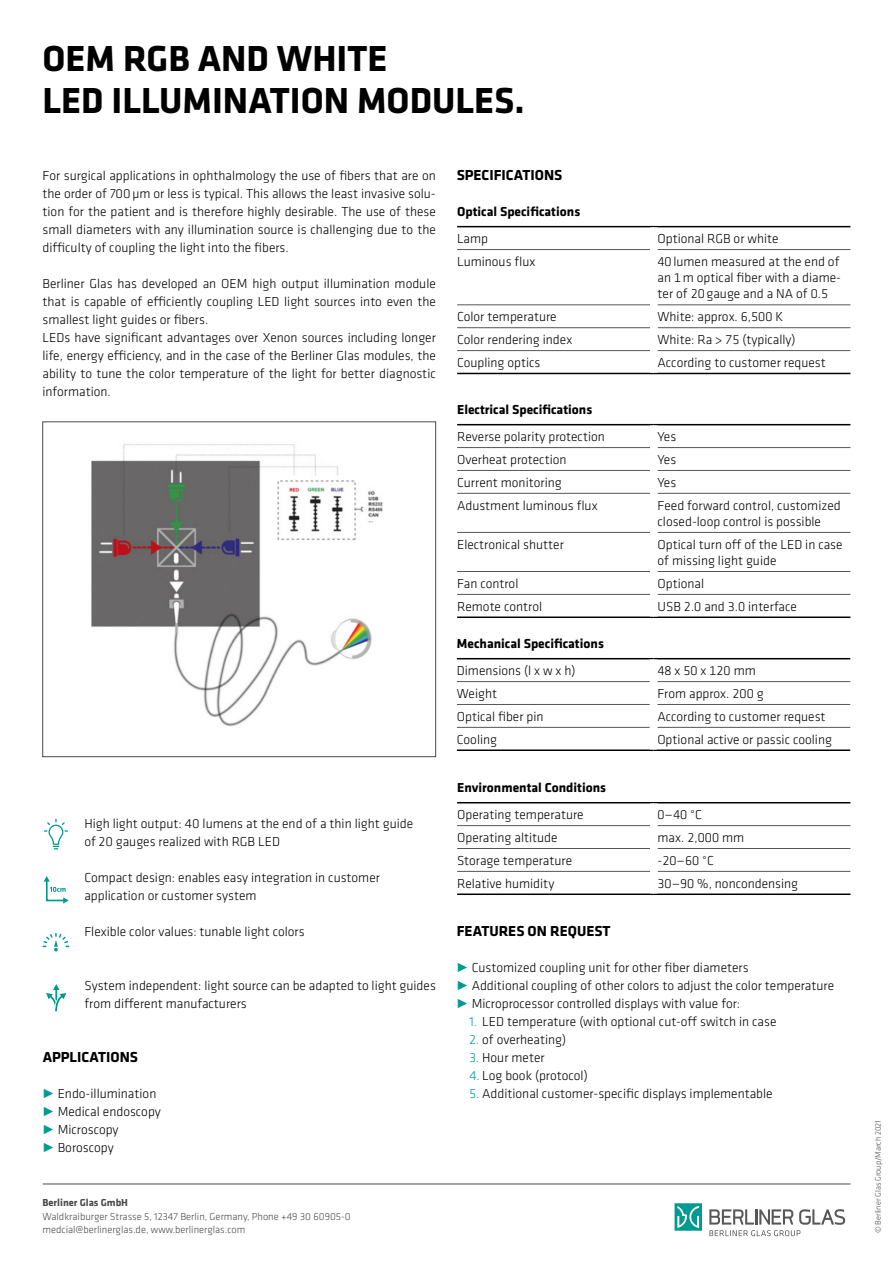
<style>
.page{position:relative;width:893px;height:1263px;background:#fff}
.page>*{position:absolute;margin:0;border:0;box-sizing:border-box;transform-origin:0 0}
.t1{font:700 37.5px/42px "Klavika";color:#000}
.t2{font:700 15px "Klavika";color:#000}
.t3{font:300 13.5px/18px "Klavika";color:#000}
.t4{font:700 13.5px "Klavika";color:#000}
.t5{font:300 10.5px/13.5px "Klavika";color:#4a4a49}
.t6{font:700 10.5px "Klavika";color:#4a4a49}
.t7{font:300 8.25px "Klavika";color:#4a4a49}
.s1{color:#009a93}
</style>
<div class="page">
<hr style="left:43px;top:1184px;width:807px;height:1px;background:#4a4a49">
<svg style="left:674px;top:1203px;width:28px;height:28px"></svg>
<svg style="left:709px;top:1209px;width:136px;height:27px"></svg>
<hr style="left:457px;top:226px;width:197px;height:1px;background:#000">
<hr style="left:654px;top:226px;width:196px;height:1px;background:#000">
<hr style="left:457px;top:373px;width:197px;height:1px;background:#000">
<hr style="left:654px;top:373px;width:196px;height:1px;background:#000">
<hr style="left:457px;top:350px;width:193px;height:1px;background:#575756">
<hr style="left:657px;top:350px;width:193px;height:1px;background:#575756">
<hr style="left:457px;top:305px;width:193px;height:1px;background:#575756">
<hr style="left:657px;top:305px;width:193px;height:1px;background:#575756">
<hr style="left:457px;top:327px;width:193px;height:1px;background:#575756">
<hr style="left:657px;top:327px;width:193px;height:1px;background:#575756">
<hr style="left:457px;top:249px;width:193px;height:1px;background:#575756">
<hr style="left:657px;top:249px;width:193px;height:1px;background:#575756">
<hr style="left:457px;top:424px;width:197px;height:1px;background:#000">
<hr style="left:654px;top:424px;width:196px;height:1px;background:#000">
<hr style="left:457px;top:616px;width:197px;height:2px;background:#000">
<hr style="left:654px;top:616px;width:196px;height:2px;background:#000">
<hr style="left:457px;top:594px;width:193px;height:1px;background:#575756">
<hr style="left:657px;top:594px;width:193px;height:1px;background:#575756">
<hr style="left:457px;top:493px;width:193px;height:1px;background:#575756">
<hr style="left:657px;top:493px;width:193px;height:1px;background:#575756">
<hr style="left:457px;top:532px;width:193px;height:1px;background:#575756">
<hr style="left:657px;top:532px;width:193px;height:1px;background:#575756">
<hr style="left:457px;top:571px;width:193px;height:1px;background:#575756">
<hr style="left:657px;top:571px;width:193px;height:1px;background:#575756">
<hr style="left:457px;top:470px;width:193px;height:1px;background:#575756">
<hr style="left:657px;top:470px;width:193px;height:1px;background:#575756">
<hr style="left:457px;top:447px;width:193px;height:1px;background:#575756">
<hr style="left:657px;top:447px;width:193px;height:1px;background:#575756">
<hr style="left:457px;top:658px;width:197px;height:1px;background:#000">
<hr style="left:654px;top:658px;width:196px;height:1px;background:#000">
<hr style="left:457px;top:749px;width:197px;height:2px;background:#000">
<hr style="left:654px;top:749px;width:196px;height:2px;background:#000">
<hr style="left:457px;top:727px;width:193px;height:1px;background:#575756">
<hr style="left:657px;top:727px;width:193px;height:1px;background:#575756">
<hr style="left:457px;top:704px;width:193px;height:1px;background:#575756">
<hr style="left:657px;top:704px;width:193px;height:1px;background:#575756">
<hr style="left:457px;top:681px;width:193px;height:1px;background:#575756">
<hr style="left:657px;top:681px;width:193px;height:1px;background:#575756">
<hr style="left:457px;top:802px;width:197px;height:1px;background:#000">
<hr style="left:654px;top:802px;width:196px;height:1px;background:#000">
<hr style="left:457px;top:893px;width:197px;height:2px;background:#000">
<hr style="left:654px;top:893px;width:196px;height:2px;background:#000">
<hr style="left:457px;top:871px;width:193px;height:1px;background:#575756">
<hr style="left:657px;top:871px;width:193px;height:1px;background:#575756">
<hr style="left:457px;top:848px;width:193px;height:1px;background:#575756">
<hr style="left:657px;top:848px;width:193px;height:1px;background:#575756">
<hr style="left:457px;top:825px;width:193px;height:1px;background:#575756">
<hr style="left:657px;top:825px;width:193px;height:1px;background:#575756">
<img style="left:91px;top:444px;width:292px;height:283px">
<div style="left:43px;top:422px;width:393px;height:335px;border:1px solid #4a4a49"></div>
<svg style="left:44px;top:819px;width:24px;height:30px"></svg>
<svg style="left:43px;top:933px;width:26px;height:18px"></svg>
<svg style="left:44px;top:876px;width:25px;height:27px"></svg>
<svg style="left:46px;top:984px;width:21px;height:28px"></svg>
<h1 class="t1" style="left:43px;top:36px;width:484px">OEM RGB AND WHITE<br>LED ILLUMINATION MODULES.</h1>
<p class="t3" style="left:43px;top:166px;width:395px;text-align:justify">For surgical applications in ophthalmology the use of fibers that are on the order of 700µm or less is typical. This allows the least invasive solu&shy;tion for the patient and is therefore highly desirable. The use of these small diameters with any illumination source is challenging due to the difficulty of coupling the light into the fibers.</p>
<p class="t3" style="left:43px;top:274px;width:395px">Berliner Glas has developed an OEM high output illumination module that is capable of efficiently coupling LED light sources into even the smallest light guides or fibers.<br>LEDs have significant advantages over Xenon sources including longer life, energy efficiency, and in the case of the Berliner Glas modules, the ability to tune the color temperature of the light for better diagnostic information.</p>
<p class="t3" style="left:84px;top:814px;width:330px">High light output: 40 lumens at the end of a thin light guide of 20 gauges realized with RGB LED</p>
<p class="t3" style="left:84px;top:868px;width:297px">Compact design: enables easy integration in customer application or customer system</p>
<p class="t3" style="left:84px;top:922px;width:222px">Flexible color values: tunable light colors</p>
<p class="t3" style="left:84px;top:976px;width:353px">System independent: light source can be adapted to light guides from different manufacturers</p>
<p class="t2" style="left:43px;top:1046px;width:97px">APPLICATIONS</p>
<p class="t3" style="left:43px;top:1084px;width:120px"><span class="s1">˰</span> Endo-illumination <span class="s1">˰</span> Medical endoscopy <span class="s1">˰</span> Microscopy<br><span class="s1">˰</span> Boroscopy</p>
<p class="t6" style="left:43px;top:1195px;width:87px">Berliner Glas GmbH</p>
<p class="t5" style="left:43px;top:1209px;width:310px">Waldkraiburger Strasse 5, 12347 Berlin, Germany, Phone +49 30 60905-0 medcial@berlinerglas.de, www.berlinerglas.com</p>
<p class="t2" style="left:457px;top:164px;width:107px">SPECIFICATIONS</p>
<p class="t4" style="left:457px;top:202px;width:125px">Optical Specifications</p>
<p class="t3" style="left:457px;top:230px;width:33px">Lamp</p>
<p class="t3" style="left:657px;top:230px;width:123px">Optional RGB or white</p>
<p class="t3" style="left:457px;top:252px;width:80px">Luminous flux</p>
<p class="t3" style="left:657px;top:253px;width:185px;line-height:16.2px">40lumen measured at the end of an 1m optical fiber with a diame&shy;ter of 20gauge and a NA of 0.5</p>
<p class="t3" style="left:457px;top:308px;width:101px">Color temperature</p>
<p class="t3" style="left:657px;top:308px;width:127px">White: approx. 6,500 K</p>
<p class="t3" style="left:457px;top:331px;width:117px">Color rendering index</p>
<p class="t3" style="left:657px;top:331px;width:140px">White: Ra &gt; 75 (typically)</p>
<p class="t3" style="left:457px;top:353px;width:85px">Coupling optics</p>
<p class="t3" style="left:657px;top:353px;width:170px">According to customer request</p>
<p class="t4" style="left:457px;top:400px;width:137px">Electrical Specifications</p>
<p class="t3" style="left:457px;top:428px;width:149px">Reverse polarity protection</p>
<p class="t3" style="left:657px;top:428px;width:20px">Yes</p>
<p class="t3" style="left:457px;top:450px;width:111px">Overheat protection</p>
<p class="t3" style="left:657px;top:450px;width:20px">Yes</p>
<p class="t3" style="left:457px;top:473px;width:106px">Current monitoring</p>
<p class="t3" style="left:657px;top:473px;width:20px">Yes</p>
<p class="t3" style="left:457px;top:496px;width:142px">Adustment luminous flux</p>
<p class="t3" style="left:657px;top:497px;width:185px;line-height:16.2px">Feed forward control, customized closed-loop control is possible</p>
<p class="t3" style="left:457px;top:535px;width:108px">Electronical shutter</p>
<p class="t3" style="left:657px;top:536px;width:187px;line-height:16.2px">Optical turn off of the LED in case of missing light guide</p>
<p class="t3" style="left:457px;top:574px;width:63px">Fan control</p>
<p class="t3" style="left:657px;top:574px;width:48px">Optional</p>
<p class="t3" style="left:457px;top:597px;width:87px">Remote control</p>
<p class="t3" style="left:657px;top:597px;width:141px">USB 2.0 and 3.0 interface</p>
<p class="t4" style="left:457px;top:634px;width:148px">Mechanical Specifications</p>
<p class="t3" style="left:457px;top:662px;width:120px">Dimensions (l x w x h)</p>
<p class="t3" style="left:657px;top:662px;width:100px">48 x 50 x 120 mm</p>
<p class="t3" style="left:457px;top:684px;width:42px">Weight</p>
<p class="t3" style="left:657px;top:684px;width:108px">From approx. 200 g</p>
<p class="t3" style="left:457px;top:707px;width:88px">Optical fiber pin</p>
<p class="t3" style="left:657px;top:707px;width:170px">According to customer request</p>
<p class="t3" style="left:457px;top:730px;width:42px">Cooling</p>
<p class="t3" style="left:657px;top:730px;width:176px">Optional active or passic cooling</p>
<p class="t4" style="left:457px;top:778px;width:151px">Environmental Conditions</p>
<p class="t3" style="left:457px;top:806px;width:128px">Operating temperature</p>
<p class="t3" style="left:657px;top:806px;width:46px">0—40 °C</p>
<p class="t3" style="left:457px;top:828px;width:102px">Operating altitude</p>
<p class="t3" style="left:657px;top:828px;width:88px">max. 2,000 mm</p>
<p class="t3" style="left:457px;top:851px;width:117px">Storage temperature</p>
<p class="t3" style="left:657px;top:851px;width:58px">-20—60 °C</p>
<p class="t3" style="left:457px;top:874px;width:99px">Relative humidity</p>
<p class="t3" style="left:657px;top:874px;width:142px">30—90 %, noncondensing</p>
<p class="t2" style="left:457px;top:920px;width:155px">FEATURES ON REQUEST</p>
<p class="t3" style="left:457px;top:958px;width:379px"><span class="s1">˰</span> Customized coupling unit for other fiber diameters<br><span class="s1">˰</span> Additional coupling of other colors to adjust the color temperature <span class="s1">˰</span> Microprocessor controlled displays with value for:</p>
<p class="t3" style="left:469px;top:1012px;width:308px"><span class="s1">1.</span> LED temperature (with optional cut-off switch in case</p>
<p class="t3" style="left:469px;top:1030px;width:98px"><span class="s1">2.</span> of overheating)</p>
<p class="t3" style="left:469px;top:1048px;width:77px"><span class="s1">3.</span> Hour meter</p>
<p class="t3" style="left:469px;top:1066px;width:120px"><span class="s1">4.</span> Log book (protocol)</p>
<p class="t3" style="left:469px;top:1084px;width:305px"><span class="s1">5.</span> Additional customer-specific displays implementable</p>
<p class="t7" style="left:873px;top:1233px;width:115px;rotate:-90deg">© Berliner Glas Group/March 2021</p>
</div>
